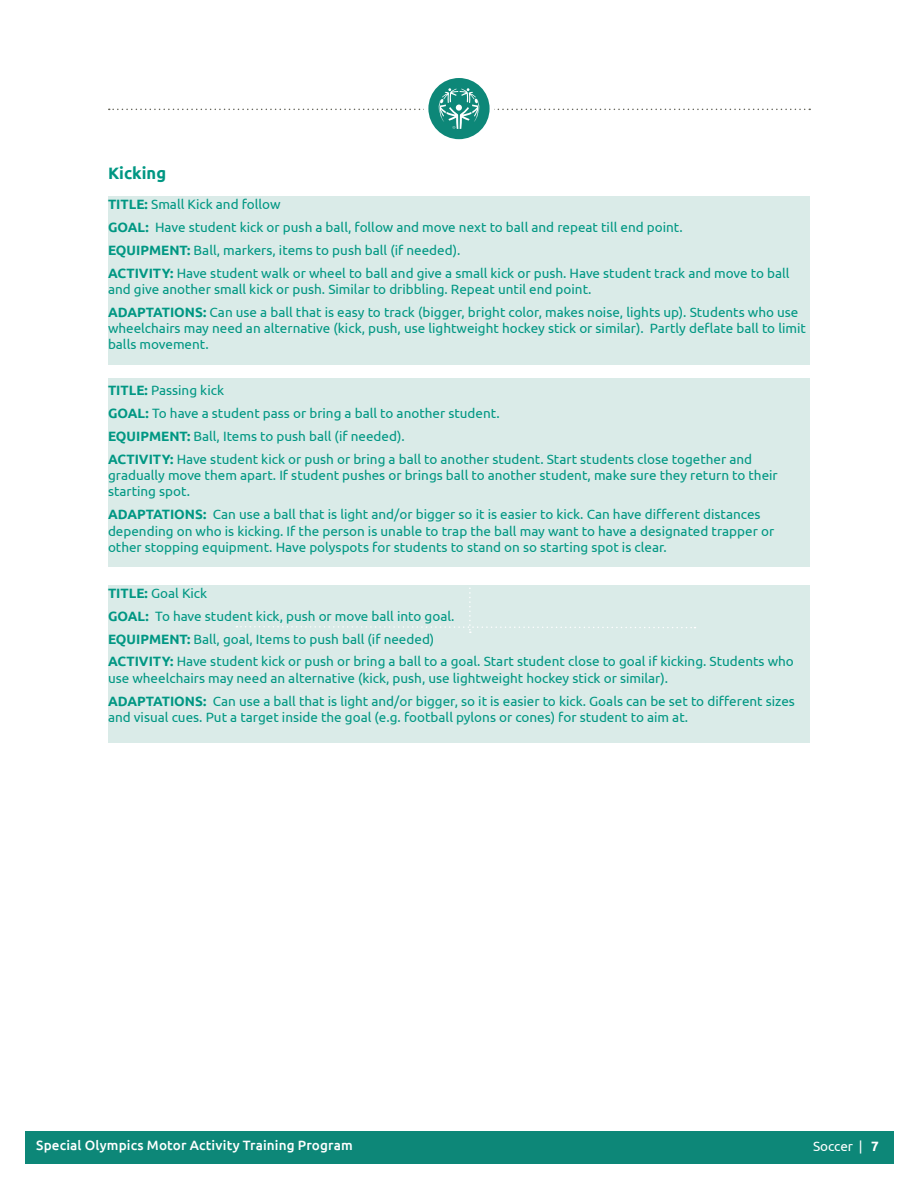
<style>
.page{position:relative;width:918px;height:1188px;background:#fff}
.page>*{position:absolute;margin:0;border:0;box-sizing:border-box;transform-origin:0 0}
.t1{font:700 16.5px "Ubuntu";color:#009783}
.t2{font:13.5px/23px "Ubuntu";color:#009783}
.t3{font:13.5px "Ubuntu";letter-spacing:.02em;color:#fff}
.t4{font:500 13.5px "Ubuntu";letter-spacing:.01em;color:#fff}
.s1{font-weight:700}
</style>
<div class="page">
<div style="left:108px;top:585px;width:702px;height:157px;background:#daebe8"></div>
<div style="left:108px;top:378px;width:702px;height:189px;background:#daebe8"></div>
<div style="left:108px;top:196px;width:702px;height:168px;background:#daebe8"></div>
<div style="left:25px;top:1131px;width:868px;height:33px;background:#0d8778"></div>
<svg style="left:426px;top:76px;width:66px;height:65px"></svg>
<div style="left:424px;top:73px;width:70px;height:71px;border:4px solid #fff;border-radius:50%"></div>
<svg style="left:109px;top:88px;width:701px;height:41px"></svg>
<svg style="left:236px;top:588px;width:459px;height:45px"></svg>
<p class="t1" style="left:108px;top:163px;width:60px">Kicking</p>
<p class="t2" style="left:108px;top:192px;width:683px"><span class="s1">TITLE:</span> Small Kick and follow<br><span class="s1">GOAL:</span> Have student kick or push a ball, follow and move next to ball and repeat till end point.<br><span class="s1">EQUIPMENT:</span> Ball, markers, items to push ball (if needed).<br><span class="s1">ACTIVITY:</span> Have student walk or wheel to ball and give a small kick or push. Have student track and move to ball</p>
<p class="t2" style="left:108px;top:277px;width:692px">and give another small kick or push. Similar to dribbling. Repeat until end point.<br><span class="s1">ADAPTATIONS:</span> Can use a ball that is easy to track (bigger, bright color, makes noise, lights up). Students who use</p>
<p class="t2" style="left:108px;top:320px;width:699px;line-height:16.2px">wheelchairs may need an alternative (kick, push, use lightweight hockey stick or similar). Partly deflate ball to limit balls movement.</p>
<p class="t2" style="left:108px;top:378px;width:646px"><span class="s1">TITLE:</span> Passing kick<br><span class="s1">GOAL:</span> To have a student pass or bring a ball to another student.<br><span class="s1">EQUIPMENT:</span> Ball, Items to push ball (if needed).<br><span class="s1">ACTIVITY:</span> Have student kick or push or bring a ball to another student. Start students close together and</p>
<p class="t2" style="left:108px;top:467px;width:671px;line-height:16.2px">gradually move them apart. If student pushes or brings ball to another student, make sure they return to their starting spot.</p>
<p class="t2" style="left:108px;top:506px;width:668px;line-height:16.2px"><span class="s1">ADAPTATIONS:</span> Can use a ball that is light and/or bigger so it is easier to kick. Can have different distances depending on who is kicking. If the person is unable to trap the ball may want to have a designated trapper or other stopping equipment. Have polyspots for students to stand on so starting spot is clear.</p>
<p class="t2" style="left:108px;top:581px;width:687px"><span class="s1">TITLE:</span> Goal Kick<br><span class="s1">GOAL:</span> To have student kick, push or move ball into goal.<br><span class="s1">EQUIPMENT:</span> Ball, goal, Items to push ball (if needed)<br><span class="s1">ACTIVITY:</span> Have student kick or push or bring a ball to a goal. Start student close to goal if kicking. Students who</p>
<p class="t2" style="left:108px;top:666px;width:688px">use wheelchairs may need an alternative (kick, push, use lightweight hockey stick or similar).<br><span class="s1">ADAPTATIONS:</span> Can use a ball that is light and/or bigger, so it is easier to kick. Goals can be set to different sizes</p>
<p class="t2" style="left:108px;top:705px;width:582px">and visual cues. Put a target inside the goal (e.g. football pylons or cones) for student to aim at.</p>
<p class="t4" style="left:36px;top:1137px;width:221px">Special Olympics Motor Activity Tr</p>
<p class="t3" style="left:39px;top:1138px;width:317px">Special Olympics Motor Activity Training Program</p>
<p class="t3" style="left:813px;top:1138px;width:67px">Soccer | <span class="s1">7</span></p>
</div>
